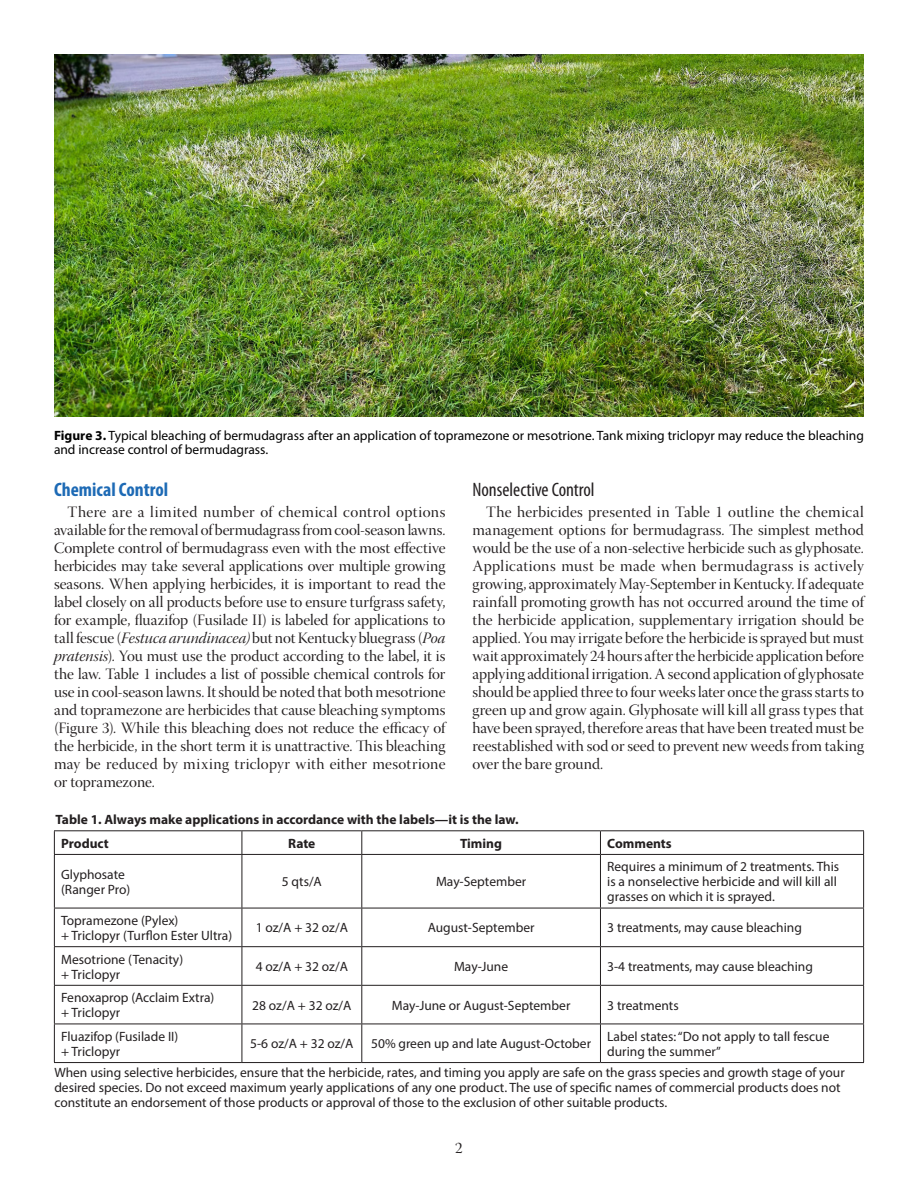
<style>
.page{position:relative;width:918px;height:1188px;background:#fff}
.page>*{position:absolute;margin:0;border:0;box-sizing:border-box;transform-origin:0 0}
._2{font:condensed 19.5px "Myriad Pro";color:#231f20}
._1{font:700 condensed 19.5px "Myriad Pro";color:#1d6ab5}
.body{font:15.75px/18px "Warnock Pro Disp";letter-spacing:.005em;color:#231f20;text-align:justify}
.t1{font:13.5px/15px "Myriad Pro";color:#231f20}
.tables{font:13.5px/14.2px "Myriad Pro";color:#000}
.t2{font:700 13.5px "Myriad Pro";color:#231f20}
.s1{font-weight:700}
.s2{font-family:"Warnock Pro It Disp"}
</style>
<div class="page">
<svg style="left:54px;top:831px;width:1px;height:23px"></svg>
<svg style="left:242px;top:831px;width:1px;height:23px"></svg>
<svg style="left:361px;top:831px;width:1px;height:23px"></svg>
<svg style="left:600px;top:831px;width:1px;height:23px"></svg>
<svg style="left:863px;top:831px;width:1px;height:23px"></svg>
<hr style="left:54px;top:854px;width:188px;height:1px;background:#231f20">
<hr style="left:54px;top:855px;width:1px;height:53px;background:#231f20">
<hr style="left:242px;top:854px;width:120px;height:1px;background:#231f20">
<hr style="left:242px;top:855px;width:1px;height:53px;background:#231f20">
<hr style="left:362px;top:854px;width:238px;height:1px;background:#231f20">
<hr style="left:361px;top:855px;width:1px;height:53px;background:#231f20">
<hr style="left:600px;top:854px;width:264px;height:1px;background:#231f20">
<hr style="left:600px;top:855px;width:1px;height:53px;background:#231f20">
<hr style="left:863px;top:855px;width:1px;height:53px;background:#231f20">
<hr style="left:54px;top:908px;width:188px;height:1px;background:#231f20">
<hr style="left:54px;top:908px;width:1px;height:38px;background:#231f20">
<hr style="left:242px;top:908px;width:120px;height:1px;background:#231f20">
<hr style="left:242px;top:908px;width:1px;height:38px;background:#231f20">
<hr style="left:362px;top:908px;width:238px;height:1px;background:#231f20">
<hr style="left:361px;top:908px;width:1px;height:38px;background:#231f20">
<hr style="left:600px;top:908px;width:264px;height:1px;background:#231f20">
<hr style="left:600px;top:908px;width:1px;height:38px;background:#231f20">
<hr style="left:863px;top:908px;width:1px;height:38px;background:#231f20">
<hr style="left:54px;top:946px;width:188px;height:1px;background:#231f20">
<hr style="left:54px;top:947px;width:1px;height:38px;background:#231f20">
<hr style="left:242px;top:946px;width:120px;height:1px;background:#231f20">
<hr style="left:242px;top:947px;width:1px;height:38px;background:#231f20">
<hr style="left:362px;top:946px;width:238px;height:1px;background:#231f20">
<hr style="left:361px;top:947px;width:1px;height:38px;background:#231f20">
<hr style="left:600px;top:946px;width:264px;height:1px;background:#231f20">
<hr style="left:600px;top:947px;width:1px;height:38px;background:#231f20">
<hr style="left:863px;top:947px;width:1px;height:38px;background:#231f20">
<hr style="left:54px;top:985px;width:188px;height:1px;background:#231f20">
<hr style="left:54px;top:986px;width:1px;height:38px;background:#231f20">
<hr style="left:242px;top:985px;width:120px;height:1px;background:#231f20">
<hr style="left:242px;top:986px;width:1px;height:38px;background:#231f20">
<hr style="left:362px;top:985px;width:238px;height:1px;background:#231f20">
<hr style="left:361px;top:986px;width:1px;height:38px;background:#231f20">
<hr style="left:600px;top:985px;width:264px;height:1px;background:#231f20">
<hr style="left:600px;top:986px;width:1px;height:38px;background:#231f20">
<hr style="left:863px;top:986px;width:1px;height:38px;background:#231f20">
<hr style="left:54px;top:830px;width:188px;height:1px;background:#231f20">
<hr style="left:242px;top:830px;width:120px;height:1px;background:#231f20">
<hr style="left:362px;top:830px;width:238px;height:1px;background:#231f20">
<hr style="left:600px;top:830px;width:264px;height:1px;background:#231f20">
<hr style="left:54px;top:1024px;width:188px;height:1px;background:#231f20">
<hr style="left:54px;top:1024px;width:1px;height:38px;background:#231f20">
<hr style="left:242px;top:1024px;width:120px;height:1px;background:#231f20">
<hr style="left:242px;top:1024px;width:1px;height:38px;background:#231f20">
<hr style="left:362px;top:1024px;width:238px;height:1px;background:#231f20">
<hr style="left:361px;top:1024px;width:1px;height:38px;background:#231f20">
<hr style="left:600px;top:1024px;width:264px;height:1px;background:#231f20">
<hr style="left:600px;top:1024px;width:1px;height:38px;background:#231f20">
<hr style="left:863px;top:1024px;width:1px;height:38px;background:#231f20">
<hr style="left:54px;top:1062px;width:188px;height:1px;background:#231f20">
<hr style="left:242px;top:1062px;width:120px;height:1px;background:#231f20">
<hr style="left:362px;top:1062px;width:238px;height:1px;background:#231f20">
<hr style="left:600px;top:1062px;width:264px;height:1px;background:#231f20">
<img style="left:54px;top:54px;width:810px;height:362px">
<p class="tables" style="left:54px;top:428px;width:812px"><span class="s1">Figure 3.</span> Typical bleaching of bermudagrass after an application of topramezone or mesotrione. Tank mixing triclopyr may reduce the bleaching and increase control of bermudagrass.</p>
<p class="_1" style="left:54px;top:477px;width:116px">Chemical Control</p>
<p class="body" style="left:54px;top:505px;width:393px;text-indent:14px">There are a limited number of chemical control options available for the removal of bermudagrass from cool-season lawns.<br>Complete control of bermudagrass even with the most effective herbicides may take several applications over multiple growing seasons. When applying herbicides, it is important to read the label closely on all products before use to ensure turfgrass safety, for example, fluazifop (Fusilade II) is labeled for applications to tall fescue (<span class="s2">Festuca arundinacea)</span> but not Kentucky bluegrass (<span class="s2">Poa pratensis</span>). You must use the product according to the label, it is the law. Table 1 includes a list of possible chemical controls for use in cool-season lawns.It should be noted that both mesotrione and topramezone are herbicides that cause bleaching symptoms (Figure 3). While this bleaching does not reduce the efficacy of the herbicide, in the short term it is unattractive. This bleaching may be reduced by mixing triclopyr with either mesotrione or topramezone.</p>
<p class="_2" style="left:472px;top:478px;width:124px">Nonselective Control</p>
<p class="body" style="left:472px;top:505px;width:393px;text-indent:14px">The herbicides presented in Table 1 outline the chemical management options for bermudagrass. The simplest method would be the use of a non-selective herbicide such as glyphosate.<br>Applications must be made when bermudagrass is actively growing, approximately May-September in Kentucky. If adequate rainfall promoting growth has not occurred around the time of the herbicide application, supplementary irrigation should be applied. You may irrigate before the herbicide is sprayed but must wait approximately 24 hours after the herbicide application before applying additional irrigation. A second application of glyphosate should be applied three to four weeks later once the grass starts to green up and grow again. Glyphosate will kill all grass types that have been sprayed, therefore areas that have been treated must be reestablished with sod or seed to prevent new weeds from taking over the bare ground.</p>
<p class="t2" style="left:55px;top:811px;width:465px">Table 1. Always make applications in accordance with the labels—it is the law.</p>
<p class="t2" style="left:61px;top:834px;width:49px">Product</p>
<p class="t2" style="left:288px;top:834px;width:29px">Rate</p>
<p class="t2" style="left:460px;top:834px;width:43px">Timing</p>
<p class="t2" style="left:607px;top:834px;width:66px">Comments</p>
<p class="t1" style="left:61px;top:867px;width:71px">Glyphosate (Ranger Pro)</p>
<p class="t1" style="left:282px;top:874px;width:42px">5 qts/A</p>
<p class="t1" style="left:436px;top:874px;width:92px">May-September</p>
<p class="t1" style="left:607px;top:859px;width:234px">Requires a minimum of 2 treatments. This is a nonselective herbicide and will kill all grasses on which it is sprayed.</p>
<p class="t1" style="left:61px;top:913px;width:173px">Topramezone (Pylex)<br>+ Triclopyr (Turflon Ester Ultra)</p>
<p class="t1" style="left:256px;top:920px;width:94px">1 oz/A + 32 oz/A</p>
<p class="t1" style="left:428px;top:920px;width:108px">August-September</p>
<p class="t1" style="left:607px;top:920px;width:196px">3 treatments, may cause bleaching</p>
<p class="t1" style="left:61px;top:951px;width:124px">Mesotrione (Tenacity) + Triclopyr</p>
<p class="t1" style="left:256px;top:959px;width:94px">4 oz/A + 32 oz/A</p>
<p class="t1" style="left:454px;top:959px;width:56px">May-June</p>
<p class="t1" style="left:607px;top:959px;width:207px">3-4 treatments, may cause bleaching</p>
<p class="t1" style="left:61px;top:990px;width:155px">Fenoxaprop (Acclaim Extra) + Triclopyr</p>
<p class="t1" style="left:252px;top:997px;width:101px">28 oz/A + 32 oz/A</p>
<p class="t1" style="left:392px;top:997px;width:180px">May-June or August-September</p>
<p class="t1" style="left:607px;top:997px;width:73px">3 treatments</p>
<p class="t1" style="left:61px;top:1029px;width:119px">Fluazifop (Fusilade II) + Triclopyr</p>
<p class="t1" style="left:250px;top:1036px;width:105px">5-6 oz/A + 32 oz/A</p>
<p class="t1" style="left:371px;top:1036px;width:221px">50% green up and late August-October</p>
<p class="t1" style="left:607px;top:1029px;width:224px">Label states: “Do not apply to tall fescue during the summer”</p>
<p class="t1" style="left:54px;top:1065px;width:792px">When using selective herbicides, ensure that the herbicide, rates, and timing you apply are safe on the grass species and growth stage of your desired species. Do not exceed maximum yearly applications of any one product. The use of specific names of commercial products does not constitute an endorsement of those products or approval of those to the exclusion of other suitable products.</p>
<p class="body" style="left:455px;top:1141px;width:9px">2</p>
</div>
